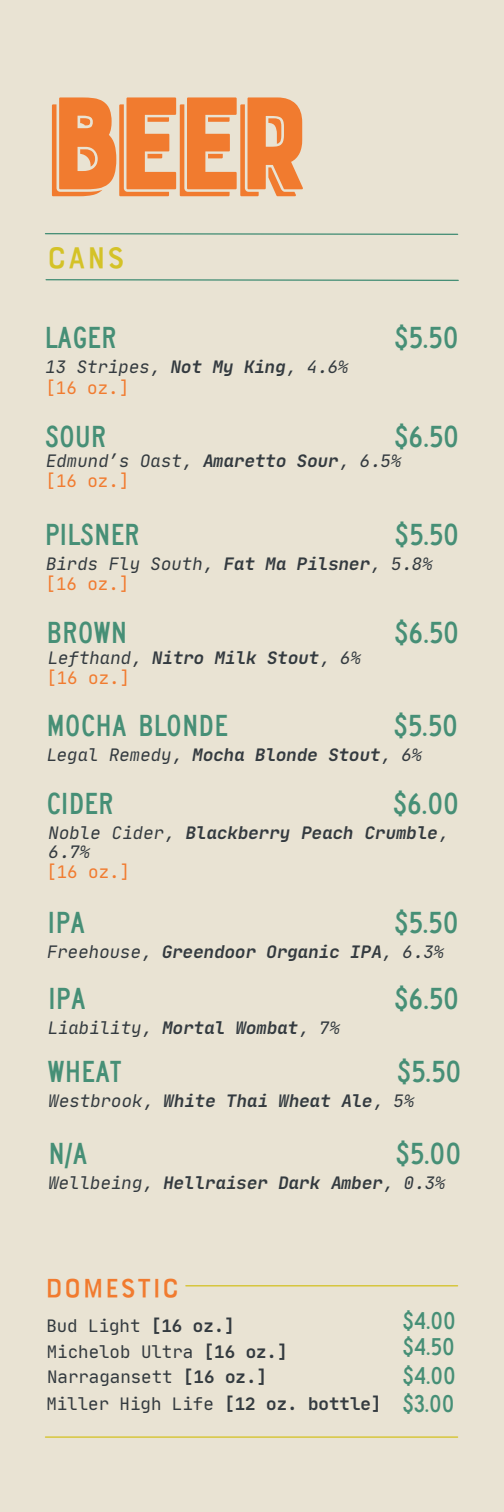
<style>
.page{position:relative;width:504px;height:1512px;background:#e9e3d3}
.page>*{position:absolute;margin:0;border:0;box-sizing:border-box;transform-origin:0 0}
.t1{font:139.12px "Bourton Drop Shadow";color:#f17b2f}
.t2{font:33.77px "Bourton Base Drop";color:#d4c227}
.t3{font:31.68px "Saa Series CDOT";color:#468f76}
.t4{font:29.75px "Bourton Base Drop";color:#f17b2f}
.t5{font:25.2px "Saa Series CDOT";color:#468f76}
.t6{font:italic 700 17.5px/18.4px "Jet Brains Mono";color:#333a3f}
.t7{font:italic 17.5px "Jet Brains Mono";color:#333a3f}
.t8{font:17.5px "Jet Brains Mono";color:#333a3f}
.t9{font:17.5px "Jet Brains Mono";color:#f17b2f}
.s1{font-weight:700}
.s2{font-weight:400}
</style>
<div class="page">
<svg style="left:45px;top:279px;width:414px;height:2px"></svg>
<hr style="left:186px;top:1285px;width:272px;height:1px;background:#d4c227">
<hr style="left:45px;top:1436px;width:413px;height:2px;background:#d4c227">
<svg style="left:45px;top:233px;width:414px;height:2px"></svg>
<p class="t1" style="left:46px;top:73px;width:269px">BEER</p>
<p class="t2" style="left:46px;top:238px;width:81px">CANS</p>
<p class="t3" style="left:45px;top:318px;width:73px">LAGER</p>
<p class="t7" style="left:45px;top:356px;width:305px">13 Stripes, <span class="s1">Not My King</span>, 4.6%</p>
<p class="t3" style="left:394px;top:318px;width:66px">$5.50</p>
<p class="t9" style="left:45px;top:377px;width:85px">[16 oz.]</p>
<p class="t3" style="left:45px;top:418px;width:63px">SOUR</p>
<p class="t3" style="left:394px;top:418px;width:66px">$6.50</p>
<p class="t7" style="left:46px;top:450px;width:357px">Edmund’s Oast, <span class="s1">Amaretto Sour</span>, 6.5%</p>
<p class="t9" style="left:46px;top:470px;width:85px">[16 oz.]</p>
<p class="t3" style="left:45px;top:516px;width:97px">PILSNER</p>
<p class="t3" style="left:395px;top:516px;width:66px">$5.50</p>
<p class="t7" style="left:46px;top:553px;width:388px">Birds Fly South, <span class="s1">Fat Ma Pilsner</span>, 5.8%</p>
<p class="t9" style="left:46px;top:573px;width:85px">[16 oz.]</p>
<p class="t3" style="left:46px;top:614px;width:83px">BROWN</p>
<p class="t3" style="left:394px;top:614px;width:66px">$6.50</p>
<p class="t6" style="left:48px;top:648px;width:315px"><span class="s2">Lefthand,</span> Nitro Milk Stout<span class="s2">, 6%</span></p>
<p class="t9" style="left:46px;top:667px;width:85px">[16 oz.]</p>
<p class="t3" style="left:393px;top:707px;width:66px">$5.50</p>
<p class="t3" style="left:46px;top:707px;width:183px">MOCHA BLONDE</p>
<p class="t6" style="left:46px;top:746px;width:378px"><span class="s2">Legal Remedy,</span> Mocha Blonde Stout<span class="s2">, 6%</span></p>
<p class="t3" style="left:393px;top:784px;width:68px">$6.00</p>
<p class="t3" style="left:46px;top:785px;width:69px">CIDER</p>
<p class="t6" style="left:49px;top:824px;width:401px"><span class="s2">Noble Cider,</span> Blackberry Peach Crumble<span class="s2">,<br>6.7%</span></p>
<p class="t9" style="left:46px;top:861px;width:85px">[16 oz.]</p>
<p class="t3" style="left:394px;top:904px;width:66px">$5.50</p>
<p class="t3" style="left:48px;top:904px;width:39px">IPA</p>
<p class="t6" style="left:47px;top:942px;width:399px"><span class="s2">Freehouse,</span> Greendoor Organic IPA<span class="s2">, 6.3%</span></p>
<p class="t3" style="left:48px;top:980px;width:39px">IPA</p>
<p class="t7" style="left:48px;top:1017px;width:294px">Liability, <span class="s1">Mortal Wombat</span>, 7%</p>
<p class="t3" style="left:394px;top:980px;width:66px">$6.50</p>
<p class="t3" style="left:397px;top:1052px;width:66px">$5.50</p>
<p class="t3" style="left:48px;top:1052px;width:75px">WHEAT</p>
<p class="t6" style="left:49px;top:1091px;width:367px"><span class="s2">Westbrook,</span> White Thai Wheat Ale<span class="s2">, 5%</span></p>
<p class="t3" style="left:395px;top:1135px;width:67px">$5.00</p>
<p class="t3" style="left:48px;top:1135px;width:41px">N/A</p>
<p class="t6" style="left:48px;top:1174px;width:399px"><span class="s2">Wellbeing,</span> Hellraiser Dark Amber<span class="s2">, 0.3%</span></p>
<p class="t4" style="left:45px;top:1270px;width:137px">DOMESTIC</p>
<p class="t8" style="left:46px;top:1315px;width:190px">Bud Light <span class="s1">[16 oz.]</span></p>
<p class="t8" style="left:47px;top:1340px;width:242px">Michelob Ultra <span class="s1">[16 oz.]</span></p>
<p class="t5" style="left:403px;top:1305px;width:55px">$4.00</p>
<p class="t5" style="left:403px;top:1332px;width:54px">$4.50</p>
<p class="t8" style="left:47px;top:1366px;width:221px">Narragansett <span class="s1">[16 oz.]</span></p>
<p class="t5" style="left:403px;top:1361px;width:55px">$4.00</p>
<p class="t8" style="left:46px;top:1393px;width:337px">Miller High Life <span class="s1">[12 oz. bottle]</span></p>
<p class="t5" style="left:403px;top:1388px;width:53px">$3.00</p>
</div>
